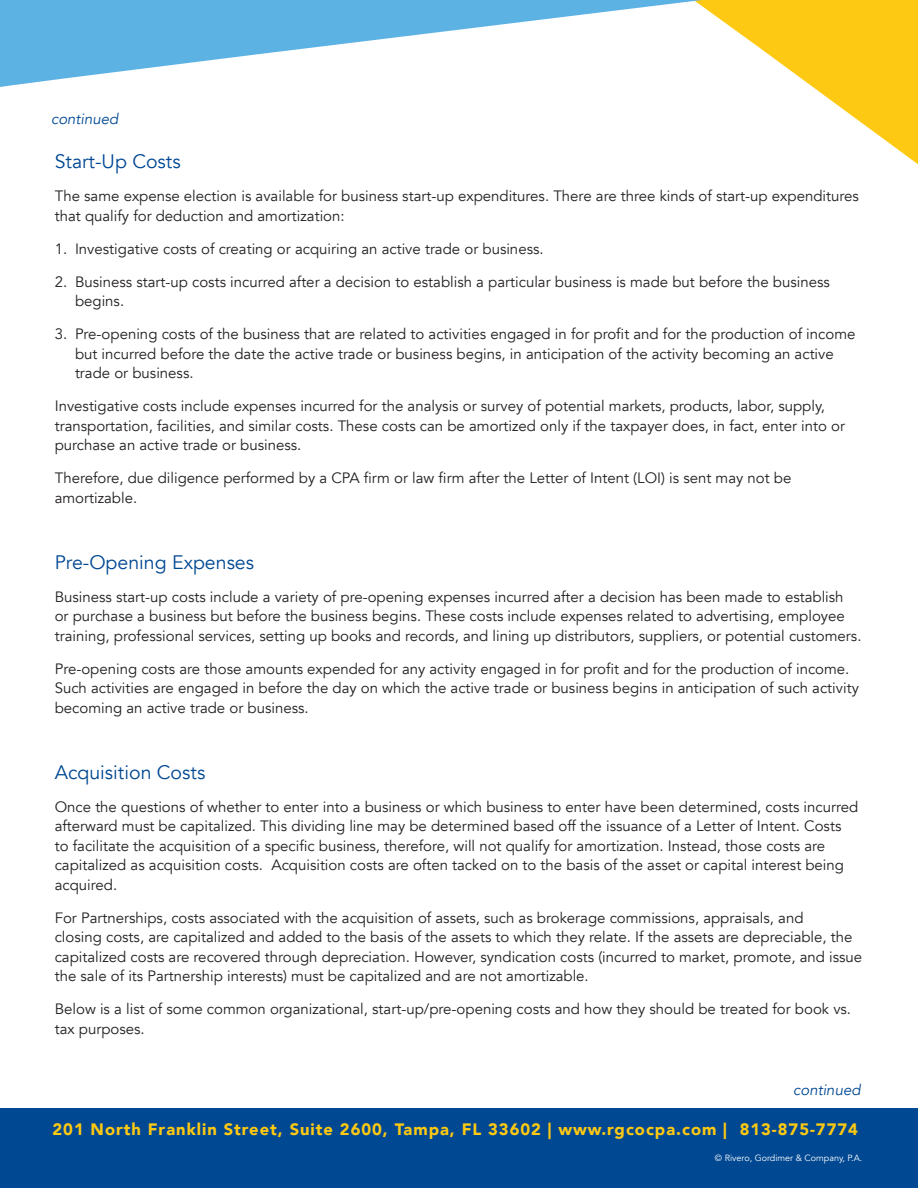
<style>
.page{position:relative;width:918px;height:1188px;background:#fff}
.page>*{position:absolute;margin:0;border:0;box-sizing:border-box;transform-origin:0 0}
.t1{font:19.5px "Avenir";color:#014892}
.t2{font:900 16.5px "Avenir";letter-spacing:.06em;color:#fec912}
.t3{font:15px/19.5px "Avenir";color:#231f20}
.t4{font:italic 15px "Avenir";color:#014892}
.t5{font:9px "Avenir";color:#fff}
</style>
<div class="page">
<div style="left:0;top:1108px;width:918px;height:80px;background:#014892"></div>
<svg style="left:814px;top:0;width:104px;height:165px"></svg>
<svg style="left:0;top:0;width:814px;height:88px"></svg>
<p class="t4" style="left:51px;top:110px;width:69px">continued</p>
<p class="t1" style="left:55px;top:150px;width:127px">Start-Up Costs</p>
<p class="t3" style="left:55px;top:186px;width:806px">The same expense election is available for business start-up expenditures. There are three kinds of start-up expenditures that qualify for deduction and amortization:</p>
<p class="t3" style="left:55px;top:239px;width:490px">1. Investigative costs of creating or acquiring an active trade or business.</p>
<p class="t3" style="left:75px;top:272px;width:756px;text-indent:-20px">2. Business start-up costs incurred after a decision to establish a particular business is made but before the business begins.</p>
<p class="t3" style="left:75px;top:324px;width:782px;text-indent:-20px">3. Pre-opening costs of the business that are related to activities engaged in for profit and for the production of income but incurred before the date the active trade or business begins, in anticipation of the activity becoming an active trade or business.</p>
<p class="t3" style="left:55px;top:396px;width:792px">Investigative costs include expenses incurred for the analysis or survey of potential markets, products, labor, supply, transportation, facilities, and similar costs. These costs can be amortized only if the taxpayer does, in fact, enter into or purchase an active trade or business.</p>
<p class="t3" style="left:55px;top:468px;width:738px">Therefore, due diligence performed by a CPA firm or law firm after the Letter of Intent (LOI) is sent may not be amortizable.</p>
<p class="t1" style="left:55px;top:550px;width:201px">Pre-Opening Expenses</p>
<p class="t3" style="left:55px;top:587px;width:808px">Business start-up costs include a variety of pre-opening expenses incurred after a decision has been made to establish<br>or purchase a business but before the business begins. These costs include expenses related to advertising, employee training, professional services, setting up books and records, and lining up distributors, suppliers, or potential customers.</p>
<p class="t3" style="left:55px;top:659px;width:806px">Pre-opening costs are those amounts expended for any activity engaged in for profit and for the production of income.<br>Such activities are engaged in before the day on which the active trade or business begins in anticipation of such activity becoming an active trade or business.</p>
<p class="t1" style="left:55px;top:760px;width:152px">Acquisition Costs</p>
<p class="t3" style="left:55px;top:797px;width:805px">Once the questions of whether to enter into a business or which business to enter have been determined, costs incurred afterward must be capitalized. This dividing line may be determined based off the issuance of a Letter of Intent. Costs to facilitate the acquisition of a specific business, therefore, will not qualify for amortization. Instead, those costs are capitalized as acquisition costs. Acquisition costs are often tacked on to the basis of the asset or capital interest being acquired.</p>
<p class="t3" style="left:55px;top:908px;width:809px">For Partnerships, costs associated with the acquisition of assets, such as brokerage commissions, appraisals, and<br>closing costs, are capitalized and added to the basis of the assets to which they relate. If the assets are depreciable, the capitalized costs are recovered through depreciation. However, syndication costs (incurred to market, promote, and issue the sale of its Partnership interests) must be capitalized and are not amortizable.</p>
<p class="t3" style="left:55px;top:999px;width:798px">Below is a list of some common organizational, start-up/pre-opening costs and how they should be treated for book vs. tax purposes.</p>
<p class="t4" style="left:793px;top:1081px;width:69px">continued</p>
<p class="t2" style="left:52px;top:1115px;width:807px">201 North Franklin Street, Suite 2600, Tampa, FL 33602 | www.rgcocpa.com | 813-875-7774</p>
<p class="t5" style="left:715px;top:1152px;width:149px">© Rivero, Gordimer &amp; Company, P.A.</p>
</div>
